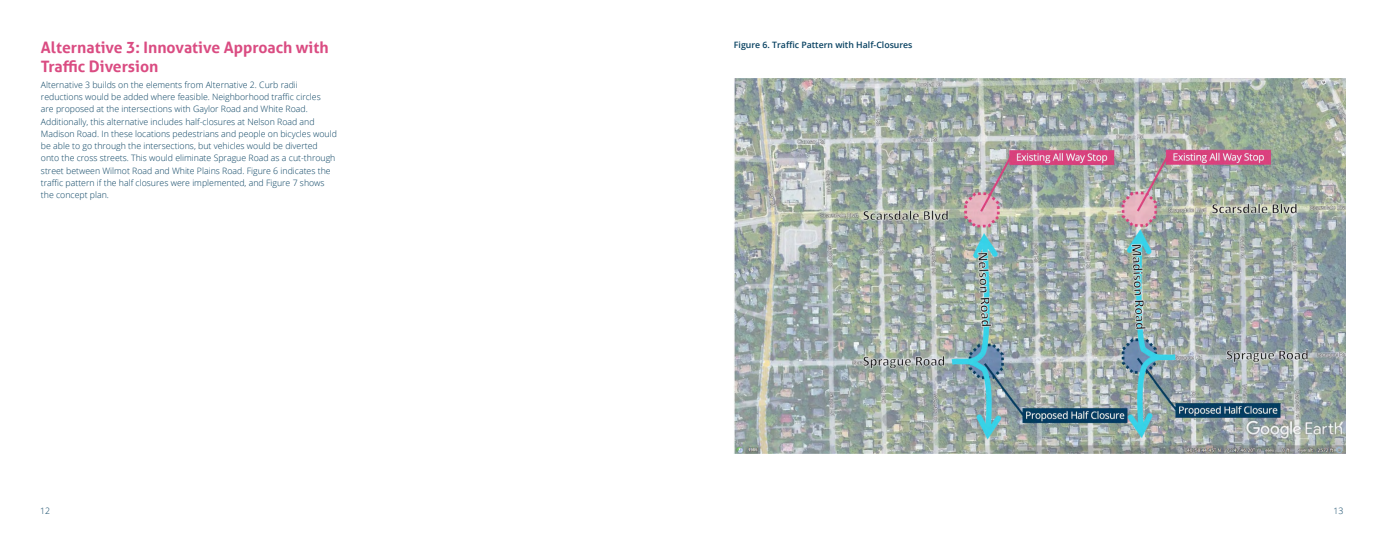
<style>
.page{position:relative;width:1386px;height:536px;background:#fff}
.page>*{position:absolute;margin:0;border:0;box-sizing:border-box;transform-origin:0 0}
.t1{font:700 15.75px/18.9px "Aller";color:#da4c82}
.t2{font:300 8.75px/12.2px "Open Sans";color:#053f5f}
.t3{font:600 8.75px "Open Sans";color:#053f5f}
</style>
<div class="page">
<img style="left:734px;top:78px;width:611px;height:375px">
<h1 class="t1" style="left:41px;top:37px;width:289px">Alternative 3: Innovative Approach with<br>Traffic Diversion</h1>
<p class="t2" style="left:41px;top:78px;width:297px">Alternative 3 builds on the elements from Alternative 2. Curb radii reductions would be added where feasible. Neighborhood traffic circles<br>are proposed at the intersections with Gaylor Road and White Road.<br>Additionally, this alternative includes half-closures at Nelson Road and Madison Road. In these locations pedestrians and people on bicycles would be able to go through the intersections, but vehicles would be diverted onto the cross streets. This would eliminate Sprague Road as a cut-through street between Wilmot Road and White Plains Road. Figure 6 indicates the traffic pattern if the half closures were implemented, and Figure 7 shows the concept plan.</p>
<p class="t3" style="left:734px;top:38px;width:180px">Figure 6. Traffic Pattern with Half-Closures</p>
<p class="t2" style="left:40px;top:504px;width:11px">12</p>
<p class="t2" style="left:1334px;top:504px;width:11px">13</p>
</div>
